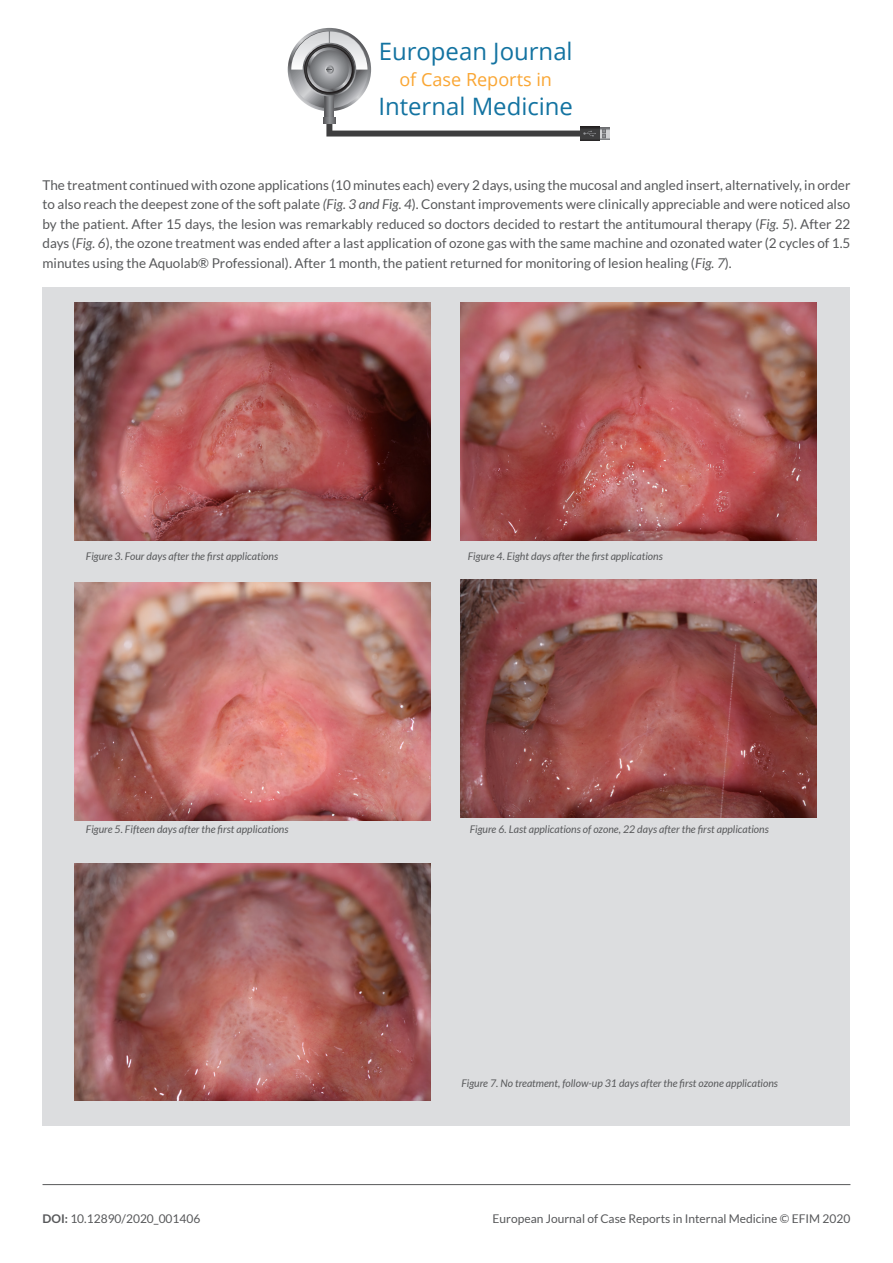
<style>
.page{position:relative;width:893px;height:1263px;background:#fff}
.page>*{position:absolute;margin:0;border:0;box-sizing:border-box;transform-origin:0 0}
.t1{font:24px "Open Sans";color:#1373a1}
.t2{font:18px "Open Sans";color:#faa633}
.TESTO_ARTICOLO{font:13.5px/19.5px "Lato";color:#57585a;text-align:justify}
.t3{font:12px "Lato";color:#57585a}
.DIDASCALIA{font:italic 10.5px "Lato";color:#57585a}
.s1{font-style:italic}
.s2{font-weight:700}
</style>
<div class="page">
<svg style="left:288px;top:28px;width:83px;height:83px"></svg>
<svg style="left:291px;top:31px;width:77px;height:77px"></svg>
<svg style="left:325px;top:96px;width:9px;height:21px"></svg>
<svg style="left:303px;top:43px;width:53px;height:53px"></svg>
<svg style="left:304px;top:44px;width:51px;height:51px"></svg>
<svg style="left:307px;top:47px;width:45px;height:45px"></svg>
<svg style="left:310px;top:50px;width:39px;height:39px"></svg>
<svg style="left:291px;top:31px;width:76px;height:43px"></svg>
<svg style="left:600px;top:128px;width:10px;height:11px"></svg>
<svg style="left:603px;top:129px;width:2px;height:9px"></svg>
<svg style="left:580px;top:126px;width:20px;height:15px"></svg>
<svg style="left:323px;top:117px;width:273px;height:20px"></svg>
<hr style="left:43px;top:1184px;width:807px;height:1px;background:#57585a">
<div style="left:43px;top:287px;width:807px;height:839px;background:#dcdddf"></div>
<img style="left:74px;top:303px;width:357px;height:238px">
<img style="left:460px;top:303px;width:357px;height:238px">
<img style="left:74px;top:583px;width:357px;height:237px">
<img style="left:460px;top:580px;width:357px;height:237px">
<img style="left:74px;top:863px;width:357px;height:238px">
<h1 class="t1" style="left:379px;top:35px;width:196px">European Journal</h1>
<h2 class="t2" style="left:399px;top:67px;width:154px">of Case Reports in</h2>
<h1 class="t1" style="left:378px;top:89px;width:196px">Internal Medicine</h1>
<p class="TESTO_ARTICOLO" style="left:43px;top:175px;width:809px">The treatment continued with ozone applications (10 minutes each) every 2 days, using the mucosal and angled insert, alternatively, in order to also reach the deepest zone of the soft palate <span class="s1">(Fig. 3 and Fig. 4</span>). Constant improvements were clinically appreciable and were noticed also by the patient. After 15 days, the lesion was remarkably reduced so doctors decided to restart the antitumoural therapy (<span class="s1">Fig. 5</span>). After 22 days (<span class="s1">Fig. 6</span>), the ozone treatment was ended after a last application of ozone gas with the same machine and ozonated water (2 cycles of 1.5 minutes using the Aquolab® Professional). After 1 month, the patient returned for monitoring of lesion healing (<span class="s1">Fig. 7</span>).</p>
<p class="DIDASCALIA" style="left:86px;top:550px;width:194px">Figure 3. Four days after the first applications</p>
<p class="DIDASCALIA" style="left:468px;top:550px;width:196px">Figure 4. Eight days after the first applications</p>
<p class="DIDASCALIA" style="left:86px;top:823px;width:204px">Figure 5. Fifteen days after the first applications</p>
<p class="DIDASCALIA" style="left:470px;top:823px;width:301px">Figure 6. Last applications of ozone, 22 days after the first applications</p>
<p class="DIDASCALIA" style="left:461px;top:1077px;width:318px">Figure 7. No treatment, follow-up 31 days after the first ozone applications</p>
<p class="t3" style="left:43px;top:1212px;width:159px"><span class="s2">DOI:</span> 10.12890/2020_001406</p>
<p class="t3" style="left:493px;top:1212px;width:359px">European Journal of Case Reports in Internal Medicine © EFIM 2020</p>
</div>
